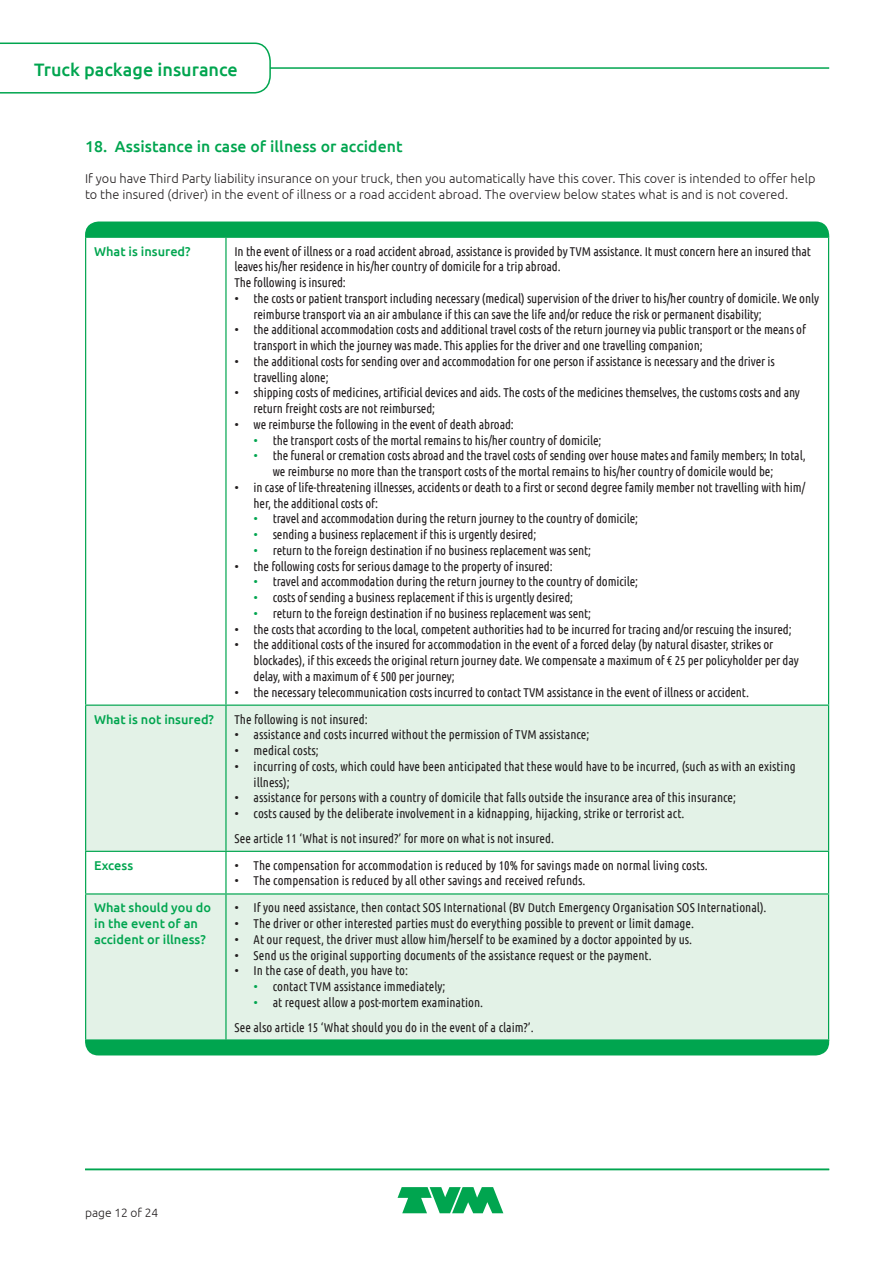
<style>
.page{position:relative;width:893px;height:1263px;background:#fff}
.page>*{position:absolute;margin:0;border:0;box-sizing:border-box;transform-origin:0 0}
.t1{font:500 18px "Ubuntu";color:#00a54f}
.Bodykop_gr_10_5pt{font:500 15.75px "Ubuntu";letter-spacing:.005em;color:#00a54f}
.Body_tabel{font:12.75px/15.8px "Ubuntu Condensed";letter-spacing:-.01em;color:#231f20}
.Bodykopje_zw{font:300 12.75px/15.8px "Ubuntu";color:#231f20}
.Body{font:500 12.75px/15.8px "Ubuntu";color:#00a54f}
.t2{font:300 12px "Ubuntu";color:#231f20}
.s1{font-family:"Ubuntu";font-weight:300}
.s2{font-family:"Ubuntu";font-weight:300;color:#00a54f}
</style>
<div class="page">
<svg style="left:86px;top:706px;width:742px;height:333px;background:#e5f3e9"></svg>
<hr style="left:85px;top:237px;width:141px;height:1px;background:#00a54f">
<hr style="left:85px;top:238px;width:1px;height:466px;background:#00a54f">
<hr style="left:226px;top:237px;width:603px;height:1px;background:#00a54f">
<hr style="left:225px;top:238px;width:2px;height:466px;background:#00a54f">
<hr style="left:828px;top:238px;width:1px;height:466px;background:#00a54f">
<hr style="left:85px;top:704px;width:141px;height:2px;background:#00a54f">
<hr style="left:85px;top:706px;width:1px;height:145px;background:#00a54f">
<hr style="left:226px;top:704px;width:603px;height:2px;background:#00a54f">
<hr style="left:225px;top:706px;width:2px;height:145px;background:#00a54f">
<hr style="left:828px;top:706px;width:1px;height:145px;background:#00a54f">
<hr style="left:85px;top:851px;width:141px;height:1px;background:#00a54f">
<hr style="left:85px;top:852px;width:1px;height:41px;background:#00a54f">
<hr style="left:226px;top:851px;width:603px;height:1px;background:#00a54f">
<hr style="left:225px;top:852px;width:2px;height:41px;background:#00a54f">
<hr style="left:828px;top:852px;width:1px;height:41px;background:#00a54f">
<hr style="left:85px;top:893px;width:141px;height:1px;background:#00a54f">
<hr style="left:85px;top:894px;width:1px;height:145px;background:#00a54f">
<hr style="left:226px;top:893px;width:603px;height:1px;background:#00a54f">
<hr style="left:225px;top:894px;width:2px;height:145px;background:#00a54f">
<hr style="left:828px;top:894px;width:1px;height:145px;background:#00a54f">
<hr style="left:85px;top:1039px;width:141px;height:2px;background:#00a54f">
<hr style="left:226px;top:1039px;width:603px;height:2px;background:#00a54f">
<div style="left:85px;top:221px;width:744px;height:16px;background:#00a54f"></div>
<div style="left:85px;top:1041px;width:744px;height:14px;background:#00a54f"></div>
<hr style="left:85px;top:67px;width:744px;height:2px;background:#00a54f">
<svg style="left:0;top:42px;width:272px;height:52px"></svg>
<svg style="left:398px;top:1187px;width:105px;height:26px"></svg>
<hr style="left:85px;top:1169px;width:744px;height:1px;background:#00a54f">
<h1 class="t1" style="left:34px;top:58px;width:205px">Truck package insurance</h1>
<p class="Bodykop_gr_10_5pt" style="left:85px;top:136px;width:319px">18. Assistance in case of illness or accident</p>
<p class="Bodykopje_zw" style="left:85px;top:171px;width:732px">If you have Third Party liability insurance on your truck, then you automatically have this cover. This cover is intended to offer help to the insured (driver) in the event of illness or a road accident abroad. The overview below states what is and is not covered.</p>
<p class="Body" style="left:94px;top:243px;width:98px">What is insured?</p>
<p class="Body_tabel" style="left:234px;top:243px;width:578px">In the event of illness or a road accident abroad, assistance is provided by TVM assistance. It must concern here an insured that leaves his/her residence in his/her country of domicile for a trip abroad.</p>
<p class="Body_tabel" style="left:234px;top:274px;width:113px">The following is insured:</p>
<p class="Body_tabel" style="left:254px;top:290px;width:567px;text-indent:-19px"><span class="s1">•</span> the costs or patient transport including necessary (medical) supervision of the driver to his/her country of domicile. We only reimburse transport via an air ambulance if this can save the life and/or reduce the risk or permanent disability;</p>
<p class="Body_tabel" style="left:254px;top:321px;width:554px;text-indent:-19px"><span class="s1">•</span> the additional accommodation costs and additional travel costs of the return journey via public transport or the means of transport in which the journey was made. This applies for the driver and one travelling companion;</p>
<p class="Body_tabel" style="left:254px;top:353px;width:523px;text-indent:-19px"><span class="s1">•</span> the additional costs for sending over and accommodation for one person if assistance is necessary and the driver is travelling alone;</p>
<p class="Body_tabel" style="left:254px;top:384px;width:548px;text-indent:-19px"><span class="s1">•</span> shipping costs of medicines, artificial devices and aids. The costs of the medicines themselves, the customs costs and any return freight costs are not reimbursed;</p>
<p class="Body_tabel" style="left:234px;top:416px;width:281px"><span class="s1">•</span> we reimburse the following in the event of death abroad:</p>
<p class="Body_tabel" style="left:254px;top:432px;width:349px"><span class="s2">•</span> the transport costs of the mortal remains to his/her country of domicile;</p>
<p class="Body_tabel" style="left:273px;top:447px;width:534px;text-indent:-19px"><span class="s2">•</span> the funeral or cremation costs abroad and the travel costs of sending over house mates and family members; In total, we reimburse no more than the transport costs of the mortal remains to his/her country of domicile would be;</p>
<p class="Body_tabel" style="left:254px;top:479px;width:553px;text-indent:-19px"><span class="s1">•</span> in case of life-threatening illnesses, accidents or death to a first or second degree family member not travelling with him/ her, the additional costs of:</p>
<p class="Body_tabel" style="left:254px;top:510px;width:386px"><span class="s2">•</span> travel and accommodation during the return journey to the country of domicile;</p>
<p class="Body_tabel" style="left:254px;top:526px;width:284px"><span class="s2">•</span> sending a business replacement if this is urgently desired;</p>
<p class="Body_tabel" style="left:254px;top:542px;width:339px"><span class="s2">•</span> return to the foreign destination if no business replacement was sent;</p>
<p class="Body_tabel" style="left:234px;top:558px;width:320px"><span class="s1">•</span> the following costs for serious damage to the property of insured:</p>
<p class="Body_tabel" style="left:254px;top:573px;width:386px"><span class="s2">•</span> travel and accommodation during the return journey to the country of domicile;</p>
<p class="Body_tabel" style="left:254px;top:589px;width:321px"><span class="s2">•</span> costs of sending a business replacement if this is urgently desired;</p>
<p class="Body_tabel" style="left:254px;top:605px;width:339px"><span class="s2">•</span> return to the foreign destination if no business replacement was sent;</p>
<p class="Body_tabel" style="left:234px;top:621px;width:559px"><span class="s1">•</span> the costs that according to the local, competent authorities had to be incurred for tracing and/or rescuing the insured;</p>
<p class="Body_tabel" style="left:254px;top:636px;width:547px;text-indent:-19px"><span class="s1">•</span> the additional costs of the insured for accommodation in the event of a forced delay (by natural disaster, strikes or blockades), if this exceeds the original return journey date. We compensate a maximum of € 25 per policyholder per day delay, with a maximum of € 500 per journey;</p>
<p class="Body_tabel" style="left:234px;top:684px;width:516px"><span class="s1">•</span> the necessary telecommunication costs incurred to contact TVM assistance in the event of illness or accident.</p>
<p class="Body" style="left:94px;top:711px;width:121px">What is not insured?</p>
<p class="Body_tabel" style="left:234px;top:711px;width:135px">The following is not insured:</p>
<p class="Body_tabel" style="left:234px;top:726px;width:356px"><span class="s1">•</span> assistance and costs incurred without the permission of TVM assistance;</p>
<p class="Body_tabel" style="left:234px;top:742px;width:86px"><span class="s1">•</span> medical costs;</p>
<p class="Body_tabel" style="left:254px;top:758px;width:544px;text-indent:-19px"><span class="s1">•</span> incurring of costs, which could have been anticipated that these would have to be incurred, (such as with an existing illness);</p>
<p class="Body_tabel" style="left:234px;top:789px;width:503px"><span class="s1">•</span> assistance for persons with a country of domicile that falls outside the insurance area of this insurance;</p>
<p class="Body_tabel" style="left:234px;top:805px;width:452px"><span class="s1">•</span> costs caused by the deliberate involvement in a kidnapping, hijacking, strike or terrorist act.</p>
<p class="Body_tabel" style="left:234px;top:830px;width:321px">See article 11 ‘What is not insured?’ for more on what is not insured.</p>
<p class="Body" style="left:94px;top:857px;width:41px">Excess</p>
<p class="Body_tabel" style="left:234px;top:857px;width:475px"><span class="s1">•</span> The compensation for accommodation is reduced by 10% for savings made on normal living costs.</p>
<p class="Body_tabel" style="left:234px;top:873px;width:352px"><span class="s1">•</span> The compensation is reduced by all other savings and received refunds.</p>
<p class="Body" style="left:94px;top:899px;width:119px">What should you do in the event of an accident or illness?</p>
<p class="Body_tabel" style="left:234px;top:899px;width:534px"><span class="s1">•</span> If you need assistance, then contact SOS International (BV Dutch Emergency Organisation SOS International).</p>
<p class="Body_tabel" style="left:234px;top:915px;width:461px"><span class="s1">•</span> The driver or other interested parties must do everything possible to prevent or limit damage.</p>
<p class="Body_tabel" style="left:234px;top:931px;width:459px"><span class="s1">•</span> At our request, the driver must allow him/herself to be examined by a doctor appointed by us.</p>
<p class="Body_tabel" style="left:234px;top:947px;width:419px"><span class="s1">•</span> Send us the original supporting documents of the assistance request or the payment.</p>
<p class="Body_tabel" style="left:234px;top:962px;width:175px"><span class="s1">•</span> In the case of death, you have to:</p>
<p class="Body_tabel" style="left:254px;top:978px;width:193px"><span class="s2">•</span> contact TVM assistance immediately;</p>
<p class="Body_tabel" style="left:254px;top:994px;width:231px"><span class="s2">•</span> at request allow a post-mortem examination.</p>
<p class="Body_tabel" style="left:234px;top:1019px;width:301px">See also article 15 ‘What should you do in the event of a claim?’.</p>
<p class="t2" style="left:85px;top:1205px;width:75px">page 12 of 24</p>
</div>
